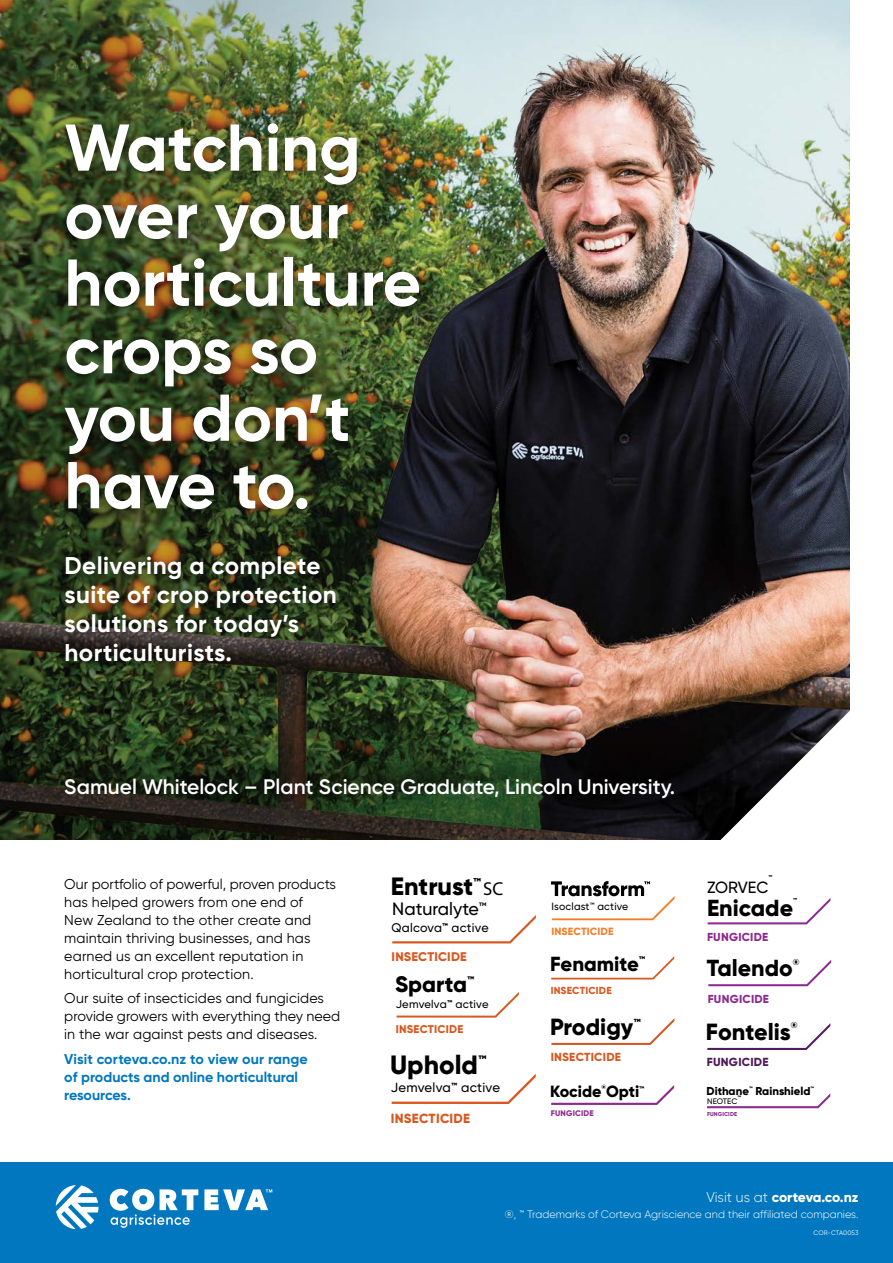
<style>
.page{position:relative;width:893px;height:1263px;background:#fff}
.page>*{position:absolute;margin:0;border:0;box-sizing:border-box;transform-origin:0 0}
.t1{font:700 66px/67.5px "Gilroy";color:#fff}
.t2{font:800 26.4px "Gilroy";color:#000}
.t3{font:800 25.05px "Gilroy";color:#000}
.t4{font:700 24.3px/28.8px "Gilroy";letter-spacing:.02em;color:#fff}
.t5{font:800 23.4px "Gilroy";color:#000}
.t6{font:800 23.25px "Gilroy";color:#000}
.t7{font:800 22.5px "Gilroy";color:#000}
.t8{font:600 21px "Gilroy";color:#fff}
.t9{font:800 20.4px "Gilroy";color:#000}
.t10{font:500 17.85px "Gilroy";color:#000}
.t11{font:800 16.2px "Gilroy";letter-spacing:-.005em;color:#000}
.t12{font:500 16.2px "Gilroy";letter-spacing:-.005em;color:#000}
.t13{font:14.25px/18px "Gilroy";letter-spacing:.01em;color:#000}
.t14{font:700 14.25px/18px "Gilroy";color:#0077be}
.t15{font:800 13.95px "Gilroy";letter-spacing:-.015em;color:#fff}
.t16{font:500 13.2px "Gilroy";letter-spacing:.02em;color:#000}
.t17{font:800 13.2px "Gilroy";letter-spacing:.02em;color:#d85820}
.t18{font:500 12.6px "Gilroy";letter-spacing:.02em;color:#000}
.t19{font:800 12.6px "Gilroy";letter-spacing:.015em;color:#d85820}
.t20{font:800 11.7px "Gilroy";letter-spacing:.02em;color:#d85820}
.t21{font:800 11.7px "Gilroy";letter-spacing:.02em;color:#511a5d}
.t22{font:800 11.55px "Gilroy";letter-spacing:.02em;color:#8d2a90}
.t23{font:800 11.4px "Gilroy";color:#000}
.t24{font:500 11.25px "Gilroy";letter-spacing:.02em;color:#000}
.t25{font:800 11.25px "Gilroy";letter-spacing:.015em;color:#d85820}
.t26{font:300 10.8px "Gilroy";color:#fff}
.t27{font:500 10.5px "Gilroy";letter-spacing:.02em;color:#000}
.t28{font:800 10.5px "Gilroy";letter-spacing:.015em;color:#f57e29}
.t29{font:800 10.2px "Gilroy";letter-spacing:.015em;color:#d85820}
.t30{font:800 8.55px "Gilroy";color:#000}
.t31{font:800 8.4px "Gilroy";color:#000}
.t32{font:800 8.1px "Gilroy";letter-spacing:.02em;color:#8d2a90}
.t33{font:500 7.95px "Gilroy";letter-spacing:-.005em;color:#000}
.t34{font:6.45px "Gilroy";letter-spacing:.015em;color:#fff}
.t35{font:800 6px "Gilroy";color:#000}
.t36{font:800 5.7px "Gilroy";letter-spacing:.02em;color:#8d2a90}
.s1{font-family:"Myriad Pro";font-weight:400;font-size:18.75px}
.s2{font-weight:800}
.s3{font-weight:300}
</style>
<div class="page">
<img style="left:467px;top:0;width:383px;height:691px">
<img style="left:0;top:0;width:467px;height:691px">
<img style="left:0;top:691px;width:850px;height:148px">
<svg style="left:716px;top:692px;width:134px;height:148px"></svg>
<div style="left:54px;top:116px;width:376px;height:408px;background:#000;opacity:.5"></div>
<div style="left:0;top:1162px;width:893px;height:101px;background:#0077be"></div>
<svg style="left:56px;top:1185px;width:42px;height:44px"></svg>
<svg style="left:204px;top:1189px;width:68px;height:21px"></svg>
<svg style="left:110px;top:1189px;width:88px;height:39px"></svg>
<div style="left:58px;top:552px;width:285px;height:119px;background:#000;opacity:.3"></div>
<svg style="left:392px;top:915px;width:144px;height:28px"></svg>
<svg style="left:551px;top:1085px;width:123px;height:20px"></svg>
<svg style="left:551px;top:1018px;width:123px;height:27px"></svg>
<svg style="left:551px;top:881px;width:124px;height:39px"></svg>
<svg style="left:396px;top:992px;width:123px;height:25px"></svg>
<svg style="left:392px;top:1074px;width:144px;height:30px"></svg>
<svg style="left:551px;top:956px;width:123px;height:23px"></svg>
<svg style="left:707px;top:1023px;width:123px;height:27px"></svg>
<svg style="left:708px;top:960px;width:123px;height:26px"></svg>
<svg style="left:708px;top:898px;width:122px;height:26px"></svg>
<svg style="left:707px;top:1094px;width:123px;height:14px"></svg>
<h1 class="t1" style="left:64px;top:113px;width:358px">Watching over your horticulture crops so you don’t have to.</h1>
<h3 class="t4" style="left:64px;top:551px;width:274px">Delivering a complete suite of crop protection solutions for today’s horticulturists.</h3>
<h3 class="t8" style="left:64px;top:774px;width:612px">Samuel Whitelock – Plant Science Graduate, Lincoln University.</h3>
<p class="t13" style="left:64px;top:875px;width:273px">Our portfolio of powerful, proven products has helped growers from one end of<br>New Zealand to the other create and maintain thriving businesses, and has earned us an excellent reputation in horticultural crop protection.</p>
<p class="t13" style="left:64px;top:989px;width:277px">Our suite of insecticides and fungicides provide growers with everything they need in the war against pests and diseases.</p>
<p class="t14" style="left:64px;top:1049px;width:245px">Visit corteva.co.nz to view our range of products and online horticultural resources.</p>
<h3 class="t3" style="left:391px;top:870px;width:114px">Entrust<sup>™</sup><span class="s1">SC</span></h3>
<p class="t10" style="left:392px;top:897px;width:96px">Naturalyte™</p>
<p class="t18" style="left:392px;top:920px;width:99px">Qalcova<span class="s2">™</span> active</p>
<p class="t19" style="left:392px;top:949px;width:77px">INSECTICIDE</p>
<h3 class="t7" style="left:395px;top:970px;width:81px">Sparta<sup>™</sup></h3>
<p class="t24" style="left:396px;top:997px;width:94px">Jemvelva<span class="s2">™</span> active</p>
<p class="t25" style="left:396px;top:1022px;width:69px">INSECTICIDE</p>
<h2 class="t2" style="left:390px;top:1048px;width:98px">Uphold<sup>™</sup></h2>
<p class="t16" style="left:391px;top:1079px;width:111px">Jemvelva<span class="s2">™</span> active</p>
<p class="t17" style="left:391px;top:1109px;width:81px">INSECTICIDE</p>
<p class="t27" style="left:551px;top:900px;width:78px">Isoclast™ active</p>
<p class="t28" style="left:551px;top:924px;width:64px">INSECTICIDE</p>
<h3 class="t9" style="left:550px;top:950px;width:97px">Fenamite<sup>™</sup></h3>
<p class="t29" style="left:551px;top:984px;width:63px">INSECTICIDE</p>
<h3 class="t5" style="left:550px;top:1012px;width:92px">Prodigy<sup>™</sup></h3>
<p class="t20" style="left:551px;top:1050px;width:72px">INSECTICIDE</p>
<p class="t35" style="left:601px;top:1083px;width:6px">®</p>
<p class="t11" style="left:550px;top:1081px;width:96px">Kocide Opti<sup>™</sup></p>
<p class="t32" style="left:551px;top:1108px;width:44px">FUNGICIDE</p>
<p class="t31" style="left:768px;top:873px;width:5px">™</p>
<h3 class="t6" style="left:707px;top:893px;width:88px">Enicade</h3>
<p class="t30" style="left:793px;top:896px;width:6px">™</p>
<p class="t12" style="left:707px;top:877px;width:63px">ZORVEC</p>
<p class="t22" style="left:707px;top:929px;width:63px">FUNGICIDE</p>
<h3 class="t6" style="left:707px;top:953px;width:87px">Talendo</h3>
<p class="t30" style="left:793px;top:956px;width:8px">®</p>
<p class="t22" style="left:708px;top:991px;width:63px">FUNGICIDE</p>
<h3 class="t5" style="left:706px;top:1017px;width:86px">Fontelis</h3>
<p class="t30" style="left:791px;top:1020px;width:8px">®</p>
<p class="t21" style="left:707px;top:1055px;width:63px">FUNGICIDE</p>
<p class="t23" style="left:707px;top:1083px;width:109px">Dithane<sup>™</sup> Rainshield<sup>™</sup></p>
<p class="t33" style="left:707px;top:1096px;width:35px">NEOTEC<sup>™</sup></p>
<p class="t36" style="left:707px;top:1110px;width:32px">FUNGICIDE</p>
<p class="t15" style="left:707px;top:1188px;width:153px"><span class="s3">Visit us at</span> corteva.co.nz</p>
<p class="t26" style="left:505px;top:1207px;width:355px">®, ™ Trademarks of Corteva Agriscience and their affiliated companies.</p>
<p class="t34" style="left:813px;top:1228px;width:46px">COR-CTA0053</p>
</div>
